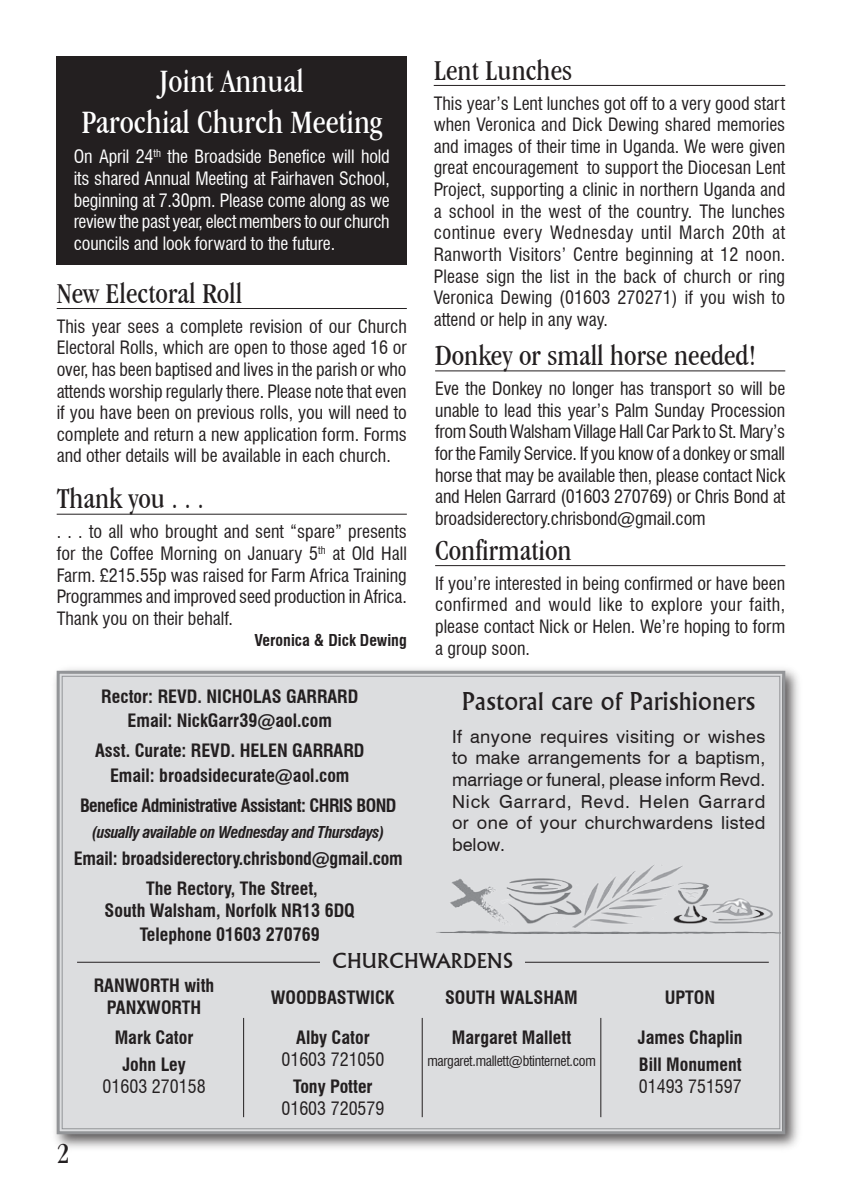
<style>
.page{position:relative;width:842px;height:1191px;background:#fff}
.page>*{position:absolute;margin:0;border:0;box-sizing:border-box;transform-origin:0 0}
.t1{font:condensed 34px/40.8px "Garamond IT Cby BT";color:#fff;text-align:center}
.t2{font:condensed 30px "Garamond IT Cby BT";color:#231f20}
.t3{font:24px "Flareserif 821 BT";color:#231f20}
.t4{font:20px "Flareserif 821 BT";color:#231f20}
.t5{font:condensed 18px/21.6px "Swiss 721 BT";color:#231f20;text-align:justify}
.t6{font:700 condensed 18px/27.2px "Swiss 721 BT";color:#231f20;text-align:center}
.t7{font:condensed 18px/21.6px "Swiss 721 BT";letter-spacing:-.01em;color:#fff;text-align:justify}
.t8{font:18px/21.6px "Swiss 721 BT";letter-spacing:.02em;color:#231f20;text-align:justify}
.t9{font:700 condensed 18px "Swiss 721 BT";letter-spacing:-.03em;color:#231f20}
.t10{font:italic 700 condensed 16px "Swiss 721 BT";letter-spacing:-.03em;color:#231f20}
.t11{font:700 condensed 16px "Swiss 721 BT";color:#231f20}
.t12{font:condensed 14px "Swiss 721 BT";letter-spacing:-.02em;color:#231f20}
</style>
<div class="page">
<div style="left:57px;top:57px;width:350px;height:208px;background:#231f20"></div>
<div style="left:49px;top:663px;width:755px;height:490px;background:#231f20;opacity:.75"></div>
<div style="left:55px;top:669px;width:732px;height:466px;background:#dcdddf"></div>
<hr style="left:243px;top:1018px;width:1px;height:99px;background:#231f20">
<hr style="left:422px;top:1018px;width:1px;height:99px;background:#231f20">
<hr style="left:600px;top:1018px;width:1px;height:99px;background:#231f20">
<hr style="left:77px;top:962px;width:692px;height:1px;background:#231f20">
<div style="left:321px;top:956px;width:204px;height:14px;background:#dcdddf"></div>
<img style="left:436px;top:864px;width:344px;height:69px">
<hr style="left:434px;top:85px;width:351px;height:1px;background:#231f20">
<hr style="left:435px;top:565px;width:350px;height:1px;background:#231f20">
<hr style="left:57px;top:514px;width:350px;height:1px;background:#231f20">
<hr style="left:435px;top:370px;width:350px;height:1px;background:#231f20">
<hr style="left:57px;top:308px;width:350px;height:1px;background:#231f20">
<h1 class="t1" style="left:81px;top:61px;width:302px">Joint Annual<br>Parochial Church Meeting</h1>
<p class="t7" style="left:74px;top:146px;width:318px">On April 24<sup>th</sup> the Broadside Benefice will hold its shared Annual Meeting at Fairhaven School, beginning at 7.30pm. Please come along as we review the past year, elect members to our church councils and look forward to the future.</p>
<h2 class="t2" style="left:57px;top:276px;width:187px">New Electoral Roll</h2>
<p class="t5" style="left:57px;top:315px;width:352px">This year sees a complete revision of our Church Electoral Rolls, which are open to those aged 16 or over, has been baptised and lives in the parish or who attends worship regularly there. Please note that even if you have been on previous rolls, you will need to complete and return a new application form. Forms and other details will be available in each church.</p>
<h2 class="t2" style="left:57px;top:481px;width:149px">Thank you . . .</h2>
<p class="t5" style="left:57px;top:521px;width:352px">. . . to all who brought and sent “spare” presents for the Coffee Morning on January 5<sup>th</sup> at Old Hall Farm. £215.55p was raised for Farm Africa Training Programmes and improved seed production in Africa.<br>Thank you on their behalf.</p>
<p class="t11" style="left:255px;top:631px;width:154px">Veronica &amp; Dick Dewing</p>
<h2 class="t2" style="left:434px;top:53px;width:140px">Lent Lunches</h2>
<p class="t5" style="left:434px;top:92px;width:353px">This year’s Lent lunches got off to a very good start when Veronica and Dick Dewing shared memories and images of their time in Uganda. We were given great encouragement to support the Diocesan Lent Project, supporting a clinic in northern Uganda and a school in the west of the country. The lunches continue every Wednesday until March 20th at Ranworth Visitors’ Centre beginning at 12 noon.<br>Please sign the list in the back of church or ring Veronica Dewing (01603 270271) if you wish to attend or help in any way.</p>
<h2 class="t2" style="left:435px;top:338px;width:323px">Donkey or small horse needed!</h2>
<p class="t5" style="left:435px;top:378px;width:352px">Eve the Donkey no longer has transport so will be unable to lead this year’s Palm Sunday Procession from South Walsham Village Hall Car Park to St. Mary’s for the Family Service. If you know of a donkey or small horse that may be available then, please contact Nick and Helen Garrard (01603 270769) or Chris Bond at broadsiderectory.chrisbond@gmail.com</p>
<h2 class="t2" style="left:435px;top:533px;width:138px">Confirmation</h2>
<p class="t5" style="left:435px;top:572px;width:352px">If you’re interested in being confirmed or have been confirmed and would like to explore your faith, please contact Nick or Helen. We’re hoping to form a group soon.</p>
<p class="t6" style="left:101px;top:684px;width:258px;line-height:24.4px">Rector: REVD. NICHOLAS GARRARD<br>Email: NickGarr39@aol.com</p>
<p class="t6" style="left:95px;top:738px;width:271px;line-height:24.8px">Asst. Curate: REVD. HELEN GARRARD<br>Email: broadsidecurate@aol.com</p>
<p class="t9" style="left:80px;top:794px;width:318px">Benefice Administrative Assistant: CHRIS BOND</p>
<p class="t10" style="left:92px;top:823px;width:294px">(usually available on Wednesday and Thursdays)</p>
<p class="t6" style="left:146px;top:843px;width:258px;line-height:30.2px;text-align:left;text-indent:-72px">Email: broadsiderectory.chrisbond@gmail.com<br>The Rectory, The Street,</p>
<p class="t6" style="left:105px;top:898px;width:252px;line-height:24.4px">South Walsham, Norfolk NR13 6DQ<br>Telephone 01603 270769</p>
<p class="t4" style="left:333px;top:948px;width:182px">CHURCHWARDENS</p>
<h3 class="t3" style="left:462px;top:686px;width:295px">Pastoral care of Parishioners</h3>
<p class="t8" style="left:452px;top:725px;width:315px">If anyone requires visiting or wishes to make arrangements for a baptism, marriage or funeral, please inform Revd.<br>Nick Garrard, Revd. Helen Garrard or one of your churchwardens listed below.</p>
<h2 class="t2" style="left:57px;top:1136px;width:14px">2</h2>
<p class="t6" style="left:94px;top:974px;width:122px;line-height:21.6px">RANWORTH with<br>PANXWORTH</p>
<p class="t6" style="left:271px;top:983px;width:125px">WOODBASTWICK</p>
<p class="t6" style="left:445px;top:983px;width:134px">SOUTH WALSHAM</p>
<p class="t6" style="left:665px;top:983px;width:52px">UPTON</p>
<p class="t6" style="left:638px;top:1024px;width:106px;text-align:left">James Chaplin<br>Bill Monument</p>
<p class="t5" style="left:639px;top:1075px;width:105px">01493 751597</p>
<p class="t6" style="left:115px;top:1023px;width:80px">Mark Cator<br>John Ley</p>
<p class="t5" style="left:103px;top:1075px;width:105px">01603 270158</p>
<p class="t6" style="left:296px;top:1024px;width:75px">Alby Cator</p>
<p class="t5" style="left:281px;top:1048px;width:105px">01603 721050</p>
<p class="t6" style="left:293px;top:1072px;width:81px">Tony Potter</p>
<p class="t5" style="left:281px;top:1097px;width:105px">01603 720579</p>
<p class="t6" style="left:452px;top:1024px;width:121px">Margaret Mallett</p>
<p class="t12" style="left:427px;top:1052px;width:170px">margaret.mallett@btinternet.com</p>
</div>
